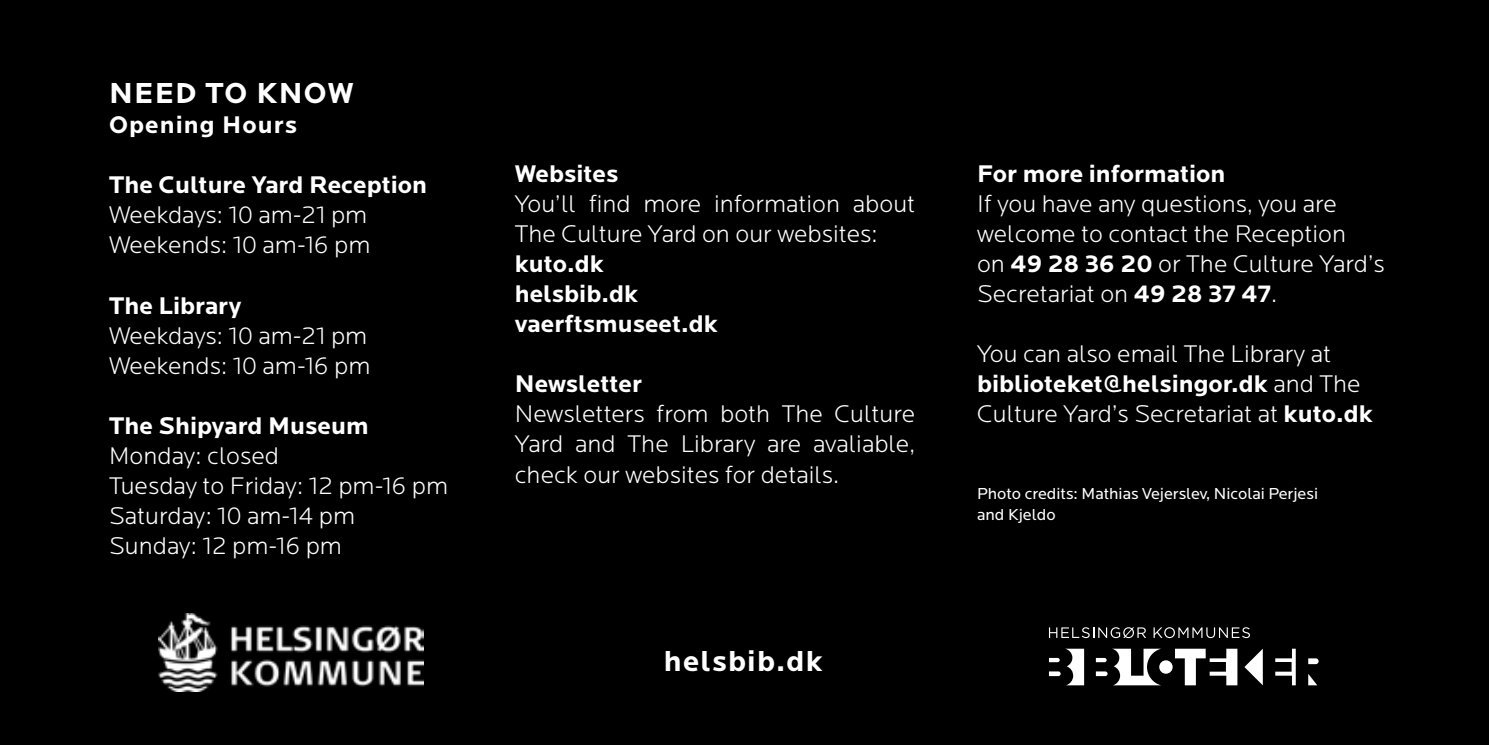
<style>
.page{position:relative;width:1489px;height:745px;background:#fff}
.page>*{position:absolute;margin:0;border:0;box-sizing:border-box;transform-origin:0 0}
.t1{font:700 30px "Locator";letter-spacing:.04em;color:#fff}
.t2{font:300 25px/30px "Locator";color:#fff}
.t3{font:700 25px/30px "Locator";color:#fff}
.t4{font:700 25px "Locator";letter-spacing:.04em;color:#fff}
.t5{font:16.5px/21.2px "Locator";color:#fff}
.s1{font-weight:700}
</style>
<div class="page">
<div style="left:0;top:0;width:1488px;height:744px;background:#000"></div>
<svg style="left:1308px;top:674px;width:9px;height:11px"></svg>
<svg style="left:1275px;top:648px;width:20px;height:37px"></svg>
<svg style="left:1175px;top:648px;width:62px;height:37px"></svg>
<svg style="left:1244px;top:649px;width:18px;height:36px"></svg>
<div style="left:1159px;top:660px;width:13px;height:13px;background:#fff;border-radius:50%"></div>
<svg style="left:1153px;top:627px;width:96px;height:10px"></svg>
<svg style="left:1048px;top:627px;width:98px;height:10px"></svg>
<svg style="left:1048px;top:648px;width:36px;height:37px"></svg>
<svg style="left:1095px;top:648px;width:66px;height:37px"></svg>
<svg style="left:1308px;top:658px;width:10px;height:5px"></svg>
<img style="left:159px;top:613px;width:265px;height:78px">
<p class="t1" style="left:109px;top:76px;width:246px">NEED TO KNOW</p>
<p class="t4" style="left:109px;top:111px;width:189px">Opening Hours</p>
<p class="t3" style="left:109px;top:170px;width:319px">The Culture Yard Reception</p>
<p class="t2" style="left:109px;top:201px;width:263px">Weekdays: 10 am-21 pm<br>Weekends: 10 am-16 pm</p>
<p class="t3" style="left:109px;top:290px;width:134px">The Library</p>
<p class="t2" style="left:109px;top:321px;width:263px">Weekdays: 10 am-21 pm<br>Weekends: 10 am-16 pm</p>
<p class="t3" style="left:109px;top:410px;width:261px">The Shipyard Museum</p>
<p class="t2" style="left:109px;top:441px;width:340px">Monday: closed<br>Tuesday to Friday: 12 pm-16 pm<br>Saturday: 10 am-14 pm<br>Sunday: 12 pm-16 pm</p>
<p class="t3" style="left:515px;top:159px;width:105px">Websites</p>
<p class="t2" style="left:515px;top:189px;width:402px">You’ll find more information about<br>The Culture Yard on our websites:</p>
<p class="t3" style="left:515px;top:249px;width:205px">kuto.dk helsbib.dk vaerftsmuseet.dk</p>
<p class="t3" style="left:515px;top:369px;width:129px">Newsletter</p>
<p class="t2" style="left:515px;top:399px;width:402px;text-align:justify">Newsletters from both The Culture Yard and The Library are avaliable, check our websites for details.</p>
<p class="t1" style="left:664px;top:643px;width:160px">helsbib.dk</p>
<p class="t3" style="left:977px;top:159px;width:250px">For more information</p>
<p class="t2" style="left:977px;top:189px;width:409px">If you have any questions, you are welcome to contact the Reception<br>on <span class="s1">49 28 36 20</span> or The Culture Yard’s<br>Secretariat on <span class="s1">49 28 37 47</span>.</p>
<p class="t2" style="left:977px;top:339px;width:397px">You can also email The Library at <span class="s1">biblioteket@helsingor.dk</span> and The<br>Culture Yard’s Secretariat at <span class="s1">kuto.dk</span></p>
<p class="t5" style="left:977px;top:483px;width:342px">Photo credits: Mathias Vejerslev, Nicolai Perjesi and Kjeldo</p>
</div>
